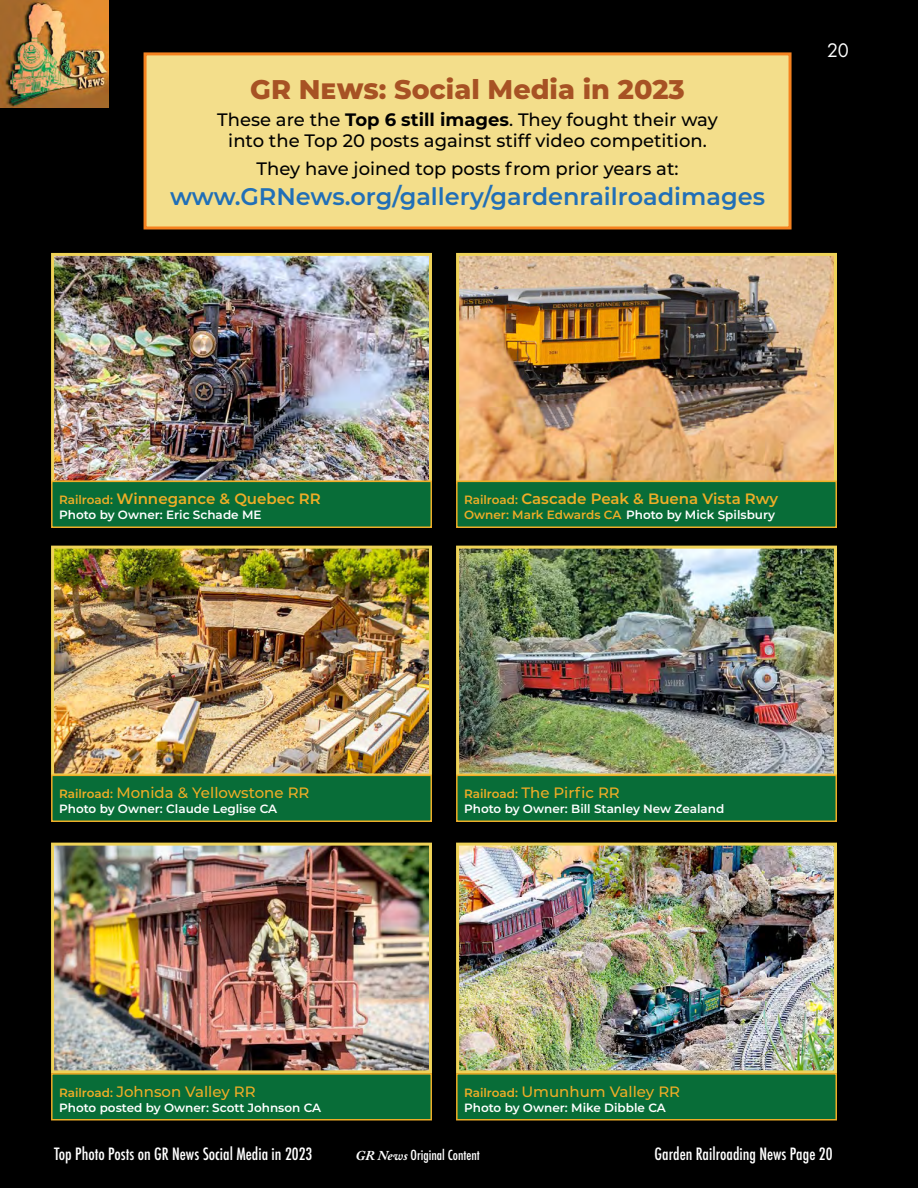
<style>
.page{position:relative;width:918px;height:1188px;background:#000}
.page>*{position:absolute;margin:0;border:0;box-sizing:border-box;transform-origin:0 0}
.Co-Op_News_Bites_Bod{font:800 27px "Montserrat";color:#a75224}
.Co-Op_News_Bites_Bod-2{font:600 24px "Montserrat";color:#216fb7}
.Co-Op_News_Bites_Bod-3{font:500 18px/21px "Montserrat";color:#000;text-align:center}
.t1{font:18px "Futura Now Text";color:#fff}
.t2{font:500 condensed 16.5px "Futura";color:#fff}
.Co-Op_News_Bites_Bod-4{font:500 15px "Montserrat";color:#eead27}
.Co-Op_News_Bites_Bod-5{font:600 15px "Montserrat";color:#eead27}
.t3{font:500 condensed 13.5px "Futura";color:#fff}
.Co-Op_News_Bites_Bod-6{font:600 12px "Montserrat";color:#fff}
.s1{font-weight:700}
.s2{font-size:12px}
.s3{color:#eead27}
.s4{font-weight:600;font-size:12px}
.s5{font-family:"Adobe Caslon Pro";font-weight:700;font-style:italic;font-stretch:normal}
</style>
<div class="page">
<div style="left:145px;top:54px;width:645px;height:174px;background:#f3de8b"></div>
<div style="left:144px;top:52px;width:648px;height:178px;border:3px solid #f5821f"></div>
<img style="left:0;top:0;width:108px;height:108px">
<img style="left:55px;top:257px;width:373px;height:223px">
<div style="left:51px;top:253px;width:381px;height:231px;border:3px solid #eed258"></div>
<img style="left:460px;top:257px;width:373px;height:223px">
<div style="left:456px;top:253px;width:381px;height:231px;border:3px solid #eed258"></div>
<img style="left:55px;top:550px;width:373px;height:222px">
<div style="left:51px;top:546px;width:381px;height:230px;border:3px solid #eed258"></div>
<img style="left:55px;top:847px;width:373px;height:222px">
<div style="left:51px;top:843px;width:381px;height:230px;border:3px solid #eed258"></div>
<img style="left:460px;top:550px;width:373px;height:222px">
<div style="left:456px;top:546px;width:381px;height:230px;border:3px solid #eed258"></div>
<img style="left:460px;top:847px;width:373px;height:222px">
<div style="left:456px;top:843px;width:381px;height:230px;border:3px solid #eed258"></div>
<div style="left:52px;top:481px;width:379px;height:46px;background:#086d38"></div>
<div style="left:51px;top:481px;width:381px;height:47px;border:2px solid #eead27"></div>
<div style="left:52px;top:775px;width:379px;height:46px;background:#086d38"></div>
<div style="left:51px;top:775px;width:381px;height:47px;border:2px solid #eead27"></div>
<div style="left:457px;top:481px;width:379px;height:46px;background:#086d38"></div>
<div style="left:456px;top:481px;width:381px;height:47px;border:2px solid #eead27"></div>
<div style="left:457px;top:775px;width:379px;height:46px;background:#086d38"></div>
<div style="left:456px;top:775px;width:381px;height:47px;border:2px solid #eead27"></div>
<div style="left:457px;top:1074px;width:379px;height:46px;background:#086d38"></div>
<div style="left:456px;top:1073px;width:381px;height:47px;border:2px solid #eead27"></div>
<div style="left:52px;top:1074px;width:379px;height:46px;background:#086d38"></div>
<div style="left:51px;top:1073px;width:381px;height:47px;border:2px solid #eead27"></div>
<p class="Co-Op_News_Bites_Bod" style="left:250px;top:69px;width:436px">GR News: Social Media in 2023</p>
<p class="Co-Op_News_Bites_Bod-3" style="left:217px;top:109px;width:502px">These are the <span class="s1">Top 6 still images</span>. They fought their way into the Top 20 posts against stiff video competition.</p>
<p class="Co-Op_News_Bites_Bod-3" style="left:257px;top:157px;width:424px">They have joined top posts from prior years at:</p>
<p class="Co-Op_News_Bites_Bod-2" style="left:170px;top:180px;width:596px">www.GRNews.org/gallery/gardenrailroadimages</p>
<p class="t1" style="left:827px;top:36px;width:23px">20</p>
<p class="Co-Op_News_Bites_Bod-5" style="left:59px;top:488px;width:263px"><span class="s2">Railroad:</span> Winnegance &amp; Quebec RR</p>
<p class="Co-Op_News_Bites_Bod-6" style="left:59px;top:506px;width:204px">Photo by Owner: Eric Schade ME</p>
<p class="Co-Op_News_Bites_Bod-5" style="left:464px;top:488px;width:316px"><span class="s2">Railroad:</span> Cascade Peak &amp; Buena Vista Rwy</p>
<p class="Co-Op_News_Bites_Bod-6" style="left:464px;top:506px;width:313px"><span class="s3">Owner: Mark Edwards CA</span> Photo by Mick Spilsbury</p>
<p class="Co-Op_News_Bites_Bod-4" style="left:59px;top:782px;width:252px"><span class="s4">Railroad:</span> Monida &amp; Yellowstone RR</p>
<p class="Co-Op_News_Bites_Bod-6" style="left:59px;top:800px;width:220px">Photo by Owner: Claude Leglise CA</p>
<p class="Co-Op_News_Bites_Bod-4" style="left:464px;top:782px;width:157px"><span class="s4">Railroad:</span> The Pirfic RR</p>
<p class="Co-Op_News_Bites_Bod-6" style="left:464px;top:800px;width:262px">Photo by Owner: Bill Stanley New Zealand</p>
<p class="Co-Op_News_Bites_Bod-4" style="left:59px;top:1081px;width:198px"><span class="s4">Railroad:</span> Johnson Valley RR</p>
<p class="Co-Op_News_Bites_Bod-6" style="left:59px;top:1099px;width:264px">Photo posted by Owner: Scott Johnson CA</p>
<p class="Co-Op_News_Bites_Bod-4" style="left:464px;top:1081px;width:218px"><span class="s4">Railroad:</span> Umunhum Valley RR</p>
<p class="Co-Op_News_Bites_Bod-6" style="left:464px;top:1099px;width:203px">Photo by Owner: Mike Dibble CA</p>
<p class="t2" style="left:54px;top:1143px;width:260px">Top Photo Posts on GR News Social Media in 2023</p>
<p class="t3" style="left:356px;top:1147px;width:126px"><span class="s5">GR News</span> Original Content</p>
<p class="t2" style="left:654px;top:1143px;width:180px">Garden Railroading News Page 20</p>
</div>
